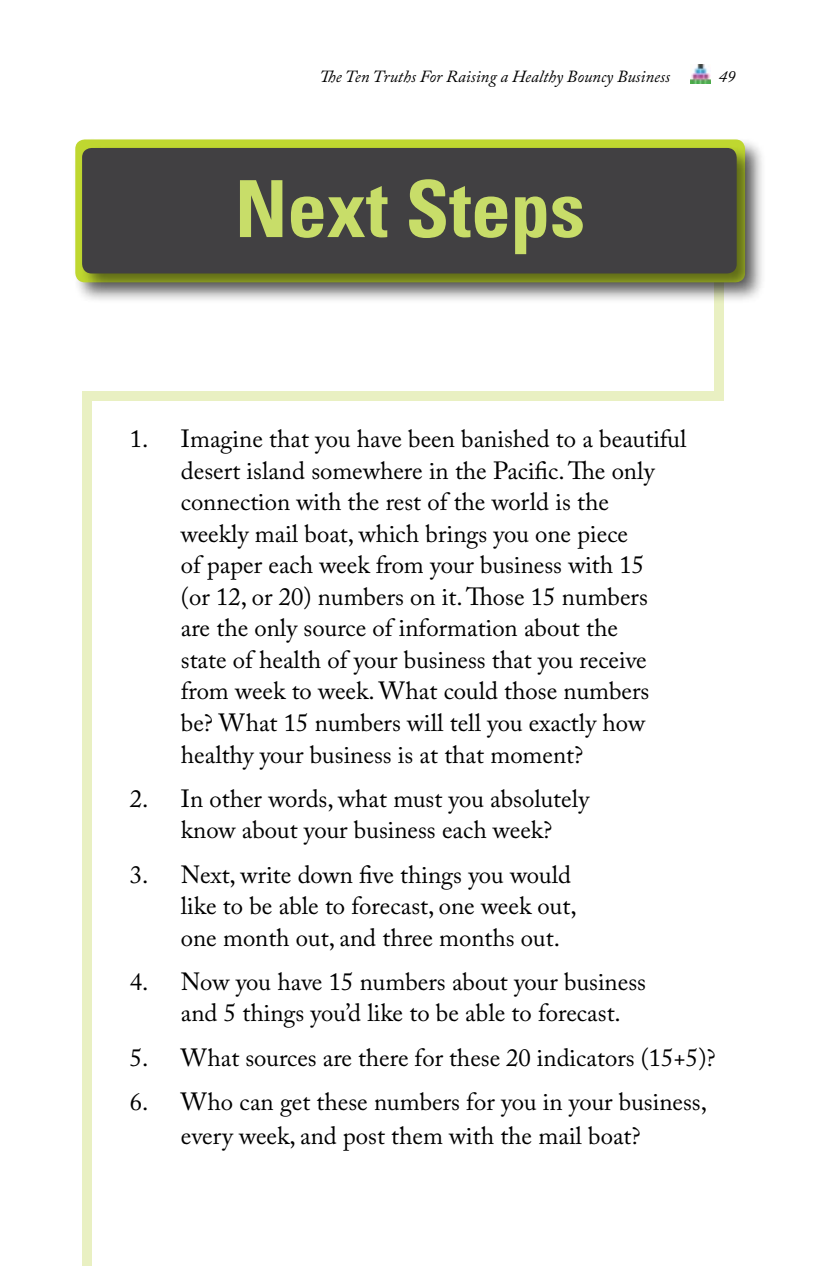
<style>
.page{position:relative;width:820px;height:1266px;background:#fff}
.page>*{position:absolute;margin:0;border:0;box-sizing:border-box;transform-origin:0 0}
.t1{font:700 condensed 78.75px "Univers";color:#c8dd69}
.t2{font:24.75px/31.5px "Adobe Caslon Pro";color:#000}
.t3{font:italic 16.88px "Adobe Caslon Pro";color:#000}
</style>
<div class="page">
<img style="left:690px;top:64px;width:20px;height:20px">
<div style="left:82px;top:391px;width:10px;height:874px;background:#e9f0c2"></div>
<div style="left:82px;top:391px;width:642px;height:10px;background:#e9f0c2"></div>
<div style="left:714px;top:267px;width:10px;height:131px;background:#e9f0c2"></div>
<div style="left:72px;top:137px;width:695px;height:167px;background:#000;opacity:.5"></div>
<div style="left:75px;top:139px;width:670px;height:143px;background:#bfd730;border-radius:10px"></div>
<div style="left:79px;top:145px;width:679px;height:150px;background:#000;opacity:.5"></div>
<div style="left:82px;top:148px;width:654px;height:125px;background:#414042;border-radius:10px"></div>
<p class="t3" style="left:319px;top:66px;width:352px">The Ten Truths For Raising a Healthy Bouncy Business</p>
<p class="t3" style="left:719px;top:66px;width:18px">49</p>
<h1 class="t1" style="left:235px;top:161px;width:352px">Next Steps</h1>
<p class="t2" style="left:181px;top:423px;width:507px;text-indent:-51px">1. Imagine that you have been banished to a beautiful desert island somewhere in the Pacific. The only connection with the rest of the world is the<br>weekly mail boat, which brings you one piece<br>of paper each week from your business with 15<br>(or 12, or 20) numbers on it. Those 15 numbers<br>are the only source of information about the<br>state of health of your business that you receive from week to week. What could those numbers be? What 15 numbers will tell you exactly how healthy your business is at that moment?</p>
<p class="t2" style="left:130px;top:782px;width:461px;text-align:center">2. In other words, what must you absolutely know about your business each week?</p>
<p class="t2" style="left:181px;top:858px;width:397px;text-indent:-51px">3. Next, write down five things you would like to be able to forecast, one week out, one month out, and three months out.</p>
<p class="t2" style="left:181px;top:965px;width:466px;text-indent:-51px">4. Now you have 15 numbers about your business and 5 things you’d like to be able to forecast.</p>
<p class="t2" style="left:130px;top:1041px;width:587px">5. What sources are there for these 20 indicators (15+5)?</p>
<p class="t2" style="left:181px;top:1084px;width:527px;line-height:33.8px;text-indent:-51px">6. Who can get these numbers for you in your business, every week, and post them with the mail boat?</p>
</div>
